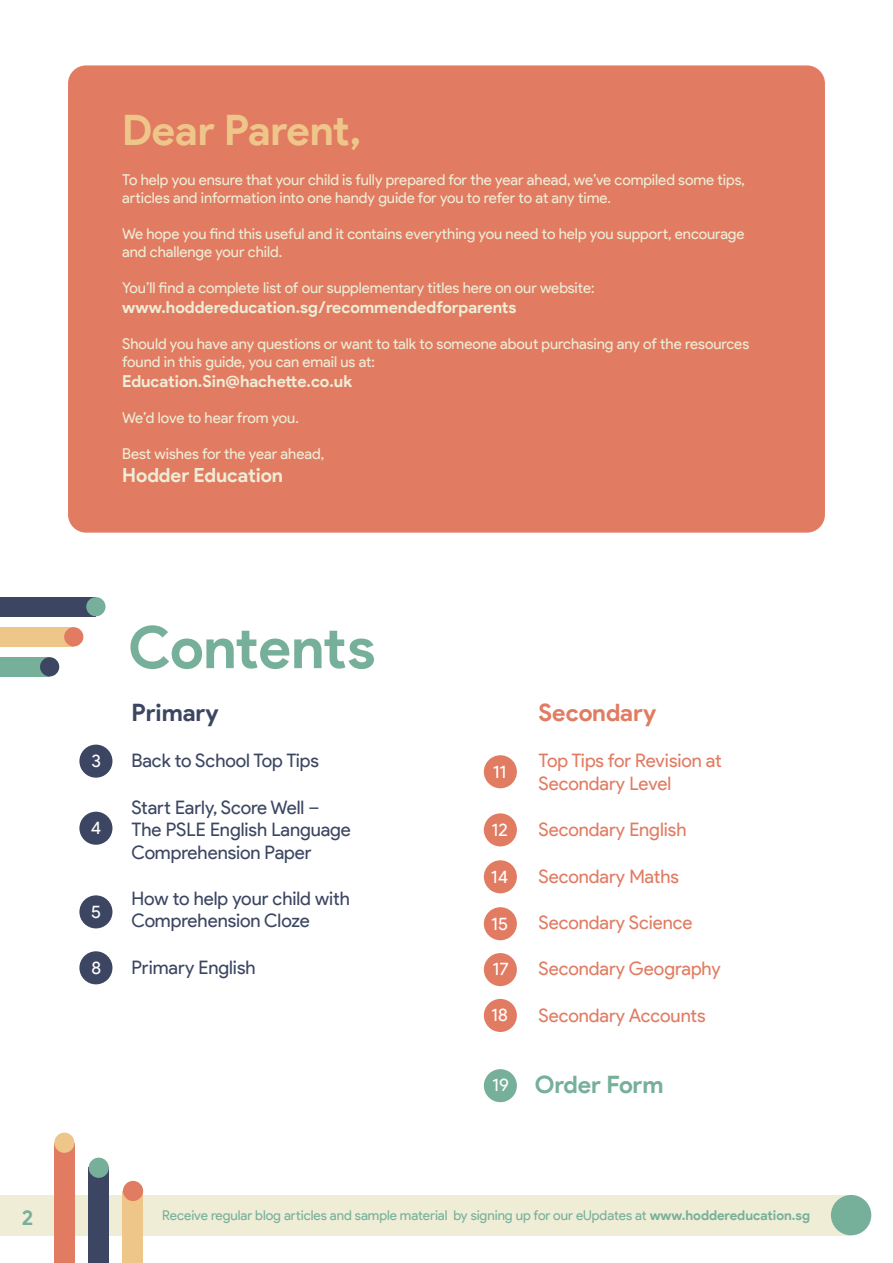
<style>
.page{position:relative;width:893px;height:1263px;background:#fff}
.page>*{position:absolute;margin:0;border:0;box-sizing:border-box;transform-origin:0 0}
.t1{font:700 58.5px "Product Sans";letter-spacing:-.01em;color:#77b09a}
.t2{font:700 42px "Product Sans";letter-spacing:-.01em;color:#efc68a}
.t3{font:700 24px "Product Sans";color:#e17c63}
.t4{font:700 24px "Product Sans";letter-spacing:-.005em;color:#77b09a}
.t5{font:700 24px "Product Sans";color:#3c4662}
.t6{font:700 21px "Product Sans";color:#77b09a}
.t7{font:700 19.5px "Product Sans";letter-spacing:-.005em;color:#efedd6}
.t8{font:18.6px/22.4px "Product Sans";color:#3c4662}
.t9{font:18.6px/22.4px "Product Sans";color:#e17c63}
.t10{font:17.85px "Product Sans";color:#fff}
.t11{font:700 16.5px "Product Sans";color:#efedd6}
.t12{font:15px/18px "Product Sans";letter-spacing:-.005em;color:#efedd6}
.t13{font:13.5px "Product Sans";color:#77b09a}
.s1{font-weight:700}
</style>
<div class="page">
<div style="left:0;top:1195px;width:850px;height:40px;background:#efedd6"></div>
<div style="left:54px;top:1143px;width:21px;height:120px;background:#e17c63"></div>
<div style="left:123px;top:1191px;width:20px;height:72px;background:#efc68a"></div>
<div style="left:89px;top:1168px;width:20px;height:95px;background:#3c4662"></div>
<div style="left:54px;top:1132px;width:20px;height:21px;background:#efc68a;border-radius:50%"></div>
<div style="left:89px;top:1158px;width:20px;height:20px;background:#77b09a;border-radius:50%"></div>
<div style="left:831px;top:1195px;width:40px;height:40px;background:#77b09a;border-radius:50%"></div>
<div style="left:123px;top:1181px;width:20px;height:20px;background:#e17c63;border-radius:50%"></div>
<div style="left:68px;top:65px;width:757px;height:468px;background:#e17c63;border-radius:18px"></div>
<div style="left:0;top:627px;width:74px;height:19px;background:#efc68a"></div>
<div style="left:0;top:597px;width:96px;height:19px;background:#3c4662"></div>
<div style="left:0;top:657px;width:50px;height:19px;background:#77b09a"></div>
<div style="left:86px;top:597px;width:20px;height:19px;background:#77b09a;border-radius:50%"></div>
<div style="left:64px;top:627px;width:19px;height:19px;background:#e17c63;border-radius:50%"></div>
<div style="left:40px;top:657px;width:19px;height:19px;background:#3c4662;border-radius:50%"></div>
<div style="left:79px;top:745px;width:33px;height:33px;background:#3c4662;border-radius:50%"></div>
<div style="left:79px;top:812px;width:33px;height:33px;background:#3c4662;border-radius:50%"></div>
<div style="left:79px;top:895px;width:33px;height:33px;background:#3c4662;border-radius:50%"></div>
<div style="left:79px;top:951px;width:33px;height:33px;background:#3c4662;border-radius:50%"></div>
<div style="left:484px;top:755px;width:33px;height:33px;background:#e17c63;border-radius:50%"></div>
<div style="left:484px;top:813px;width:33px;height:33px;background:#e17c63;border-radius:50%"></div>
<div style="left:484px;top:860px;width:33px;height:33px;background:#e17c63;border-radius:50%"></div>
<div style="left:484px;top:907px;width:33px;height:33px;background:#e17c63;border-radius:50%"></div>
<div style="left:484px;top:953px;width:33px;height:33px;background:#e17c63;border-radius:50%"></div>
<div style="left:484px;top:999px;width:33px;height:33px;background:#e17c63;border-radius:50%"></div>
<div style="left:484px;top:1069px;width:33px;height:33px;background:#77b09a;border-radius:50%"></div>
<h2 class="t2" style="left:122px;top:104px;width:240px">Dear Parent,</h2>
<p class="t12" style="left:122px;top:171px;width:624px">To help you ensure that your child is fully prepared for the year ahead, we’ve compiled some tips, articles and information into one handy guide for you to refer to at any time.</p>
<p class="t12" style="left:122px;top:225px;width:624px">We hope you find this useful and it contains everything you need to help you support, encourage and challenge your child.</p>
<p class="t12" style="left:122px;top:279px;width:474px">You’ll find a complete list of our supplementary titles here on our website:</p>
<p class="t11" style="left:122px;top:297px;width:396px">www.hoddereducation.sg/recommendedforparents</p>
<p class="t12" style="left:122px;top:335px;width:628px">Should you have any questions or want to talk to someone about purchasing any of the resources found in this guide, you can email us at:</p>
<p class="t11" style="left:122px;top:371px;width:231px">Education.Sin@hachette.co.uk</p>
<p class="t12" style="left:122px;top:409px;width:178px">We’d love to hear from you.</p>
<p class="t12" style="left:122px;top:445px;width:204px">Best wishes for the year ahead,</p>
<h3 class="t7" style="left:122px;top:463px;width:162px">Hodder Education</h3>
<p class="t10" style="left:91px;top:751px;width:11px">3</p>
<p class="t10" style="left:91px;top:818px;width:12px">4</p>
<p class="t10" style="left:91px;top:901px;width:11px">5</p>
<p class="t10" style="left:91px;top:957px;width:11px">8</p>
<h1 class="t1" style="left:128px;top:612px;width:249px">Contents</h1>
<h3 class="t5" style="left:131px;top:698px;width:89px">Primary</h3>
<p class="t8" style="left:131px;top:750px;width:189px">Back to School Top Tips</p>
<p class="t8" style="left:131px;top:797px;width:221px">Start Early, Score Well –<br>The PSLE English Language<br>Comprehension Paper</p>
<p class="t8" style="left:131px;top:888px;width:220px">How to help your child with<br>Comprehension Cloze</p>
<p class="t8" style="left:131px;top:956px;width:126px">Primary English</p>
<p class="t10" style="left:493px;top:761px;width:15px">11</p>
<p class="t10" style="left:491px;top:819px;width:18px">12</p>
<p class="t10" style="left:491px;top:866px;width:19px">14</p>
<p class="t10" style="left:491px;top:913px;width:18px">15</p>
<p class="t10" style="left:493px;top:959px;width:18px">17</p>
<p class="t10" style="left:491px;top:1005px;width:18px">18</p>
<p class="t10" style="left:492px;top:1075px;width:18px">19</p>
<h3 class="t3" style="left:538px;top:698px;width:119px">Secondary</h3>
<p class="t9" style="left:538px;top:750px;width:185px">Top Tips for Revision at<br>Secondary Level</p>
<p class="t9" style="left:538px;top:819px;width:150px">Secondary English</p>
<p class="t9" style="left:538px;top:865px;width:142px">Secondary Maths</p>
<p class="t9" style="left:538px;top:912px;width:156px">Secondary Science</p>
<p class="t9" style="left:538px;top:958px;width:184px">Secondary Geography</p>
<p class="t9" style="left:538px;top:1004px;width:169px">Secondary Accounts</p>
<h3 class="t4" style="left:535px;top:1070px;width:130px">Order Form</h3>
<h3 class="t6" style="left:22px;top:1205px;width:13px">2</h3>
<p class="t13" style="left:162px;top:1208px;width:649px">Receive regular blog articles and sample material by signing up for our eUpdates at <span class="s1">www.hoddereducation.sg</span></p>
</div>
